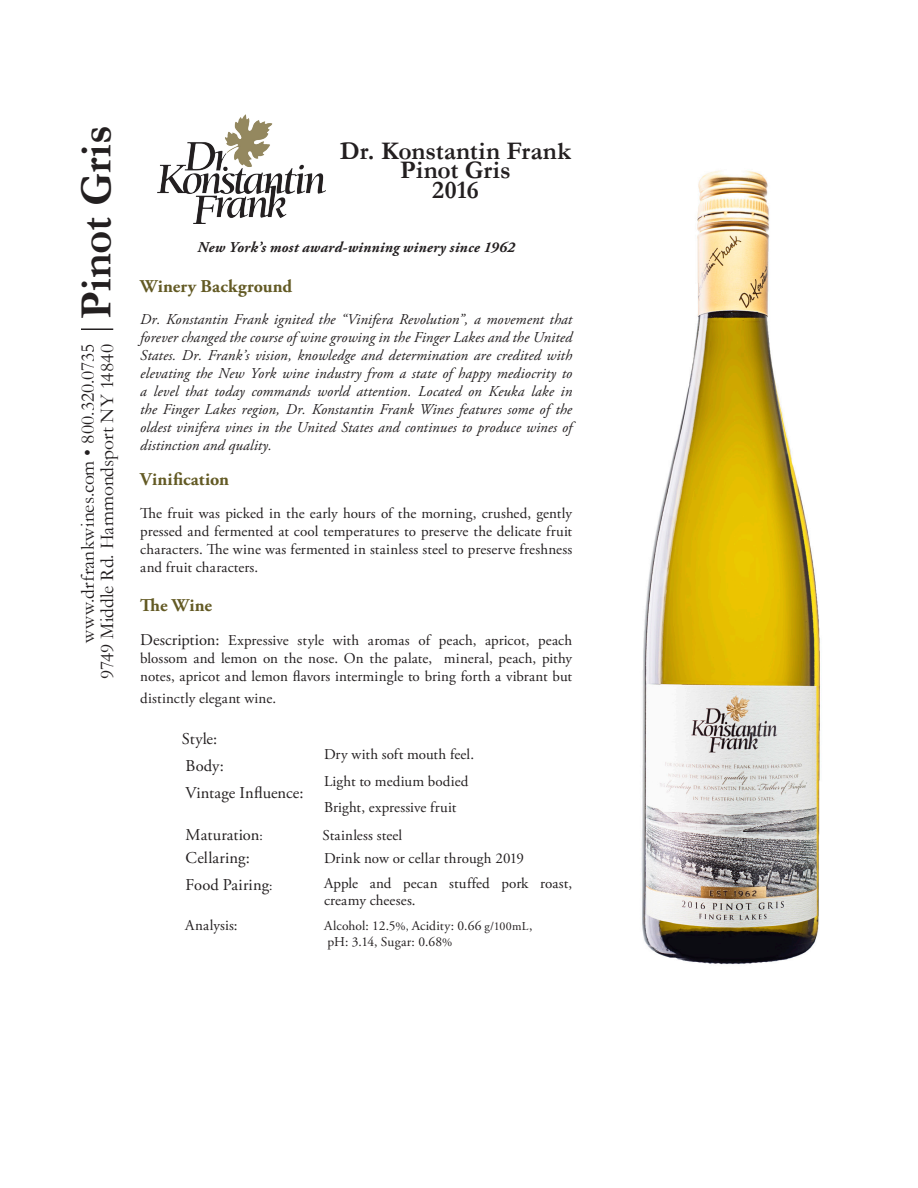
<style>
.page{position:relative;width:918px;height:1188px;background:#fff}
.page>*{position:absolute;margin:0;border:0;box-sizing:border-box;transform-origin:0 0}
.t1{font:700 45px "Garamond";color:#231f20}
.t2{font:700 25.5px/19.5px "Garamond";letter-spacing:.005em;color:#231f20;text-align:center}
.t3{font:19.5px/19.5px "Garamond";color:#231f20;text-align:right}
.t4{font:700 18px "Adobe Garamond Pro";letter-spacing:.015em;color:#635a24}
.t5{font:16.5px "Adobe Garamond Pro";letter-spacing:.005em;color:#231f20}
.t6{font:15px/18px "Adobe Garamond Pro";letter-spacing:.01em;color:#231f20;text-align:justify}
.t7{font:italic 15px/18px "Adobe Garamond Pro";letter-spacing:.01em;color:#231f20;text-align:justify}
.t8{font:italic 700 15px "Adobe Garamond Pro";letter-spacing:.015em;color:#231f20}
.t9{font:13.5px "Adobe Garamond Pro";letter-spacing:.01em;color:#231f20}
.s1{font-size:16.5px}
.s2{font-size:13.5px}
.s3{font-size:12px}
</style>
<div class="page">
<hr style="left:81px;top:328px;width:32px;height:2px;background:#231f20">
<img style="left:157px;top:114px;width:168px;height:110px">
<img style="left:641px;top:170px;width:179px;height:795px">
<p class="t1" style="left:66px;top:319px;width:195px;rotate:-90deg">Pinot Gris</p>
<p class="t3" style="left:77px;top:679px;width:336px;rotate:-90deg">www.drfrankwines.com • 800.320.0735<br>9749 Middle Rd. Hammondsport NY 14840</p>
<p class="t2" style="left:340px;top:141px;width:233px">Dr. Konstantin Frank<br>Pinot Gris</p>
<p class="t2" style="left:432px;top:180px;width:48px">2016</p>
<p class="t8" style="left:198px;top:239px;width:319px">New York’s most award-winning winery since 1962</p>
<p class="t4" style="left:140px;top:275px;width:154px">Winery Background</p>
<p class="t7" style="left:140px;top:311px;width:434px">Dr. Konstantin Frank ignited the “Vinifera Revolution”, a movement that forever changed the course of wine growing in the Finger Lakes and the United States. Dr. Frank’s vision, knowledge and determination are credited with elevating the New York wine industry from a state of happy mediocrity to a level that today commands world attention. Located on Keuka lake in the Finger Lakes region, Dr. Konstantin Frank Wines features some of the oldest vinifera vines in the United States and continues to produce wines of distinction and quality.</p>
<p class="t4" style="left:140px;top:469px;width:90px">Vinification</p>
<p class="t6" style="left:140px;top:504px;width:433px">The fruit was picked in the early hours of the morning, crushed, gently pressed and fermented at cool temperatures to preserve the delicate fruit characters. The wine was fermented in stainless steel to preserve freshness and fruit characters.</p>
<p class="t4" style="left:140px;top:595px;width:73px">The Wine</p>
<p class="t6" style="left:140px;top:632px;width:433px"><span class="s1">Description:</span> Expressive style with aromas of peach, apricot, peach blossom and lemon on the nose. On the palate, mineral, peach, pithy notes, apricot and lemon flavors intermingle to bring forth a vibrant but</p>
<p class="t6" style="left:140px;top:690px;width:137px">distinctly elegant wine.</p>
<p class="t5" style="left:182px;top:729px;width:37px">Style:</p>
<p class="t5" style="left:186px;top:756px;width:40px">Body:</p>
<p class="t5" style="left:186px;top:783px;width:119px">Vintage Influence:</p>
<p class="t5" style="left:186px;top:825px;width:79px">Maturation<span class="s2">:</span></p>
<p class="t6" style="left:322px;top:826px;width:81px">Stainless steel</p>
<p class="t5" style="left:186px;top:848px;width:66px">Cellaring:</p>
<p class="t5" style="left:186px;top:875px;width:88px">Food Pairing<span class="s2">:</span></p>
<p class="t6" style="left:185px;top:916px;width:54px">Analysis:</p>
<p class="t6" style="left:324px;top:746px;width:152px">Dry with soft mouth feel.</p>
<p class="t6" style="left:324px;top:773px;width:146px">Light to medium bodied</p>
<p class="t6" style="left:324px;top:799px;width:134px">Bright, expressive fruit</p>
<p class="t6" style="left:324px;top:850px;width:201px">Drink now or cellar through 2019</p>
<p class="t6" style="left:324px;top:876px;width:250px;line-height:16.5px">Apple and pecan stuffed pork roast, creamy cheeses.</p>
<p class="t9" style="left:324px;top:918px;width:210px">Alcohol: 12.5<span class="s3">%,</span> Acidity: 0.66 <span class="s3">g/100mL</span>,</p>
<p class="t9" style="left:327px;top:934px;width:127px">pH: 3.14, Sugar: 0.68<span class="s3">%</span></p>
</div>
